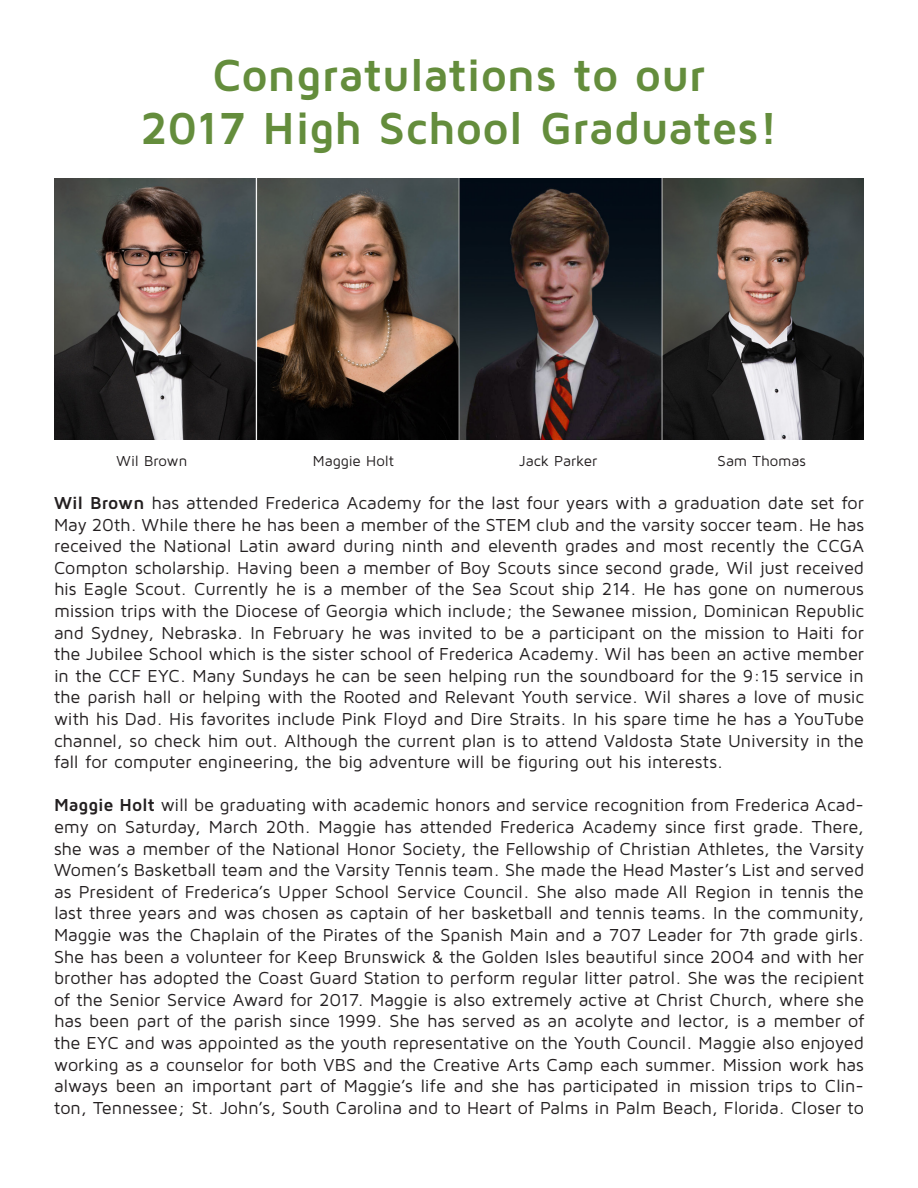
<style>
.page{position:relative;width:918px;height:1188px;background:#fff}
.page>*{position:absolute;margin:0;border:0;box-sizing:border-box;transform-origin:0 0}
.t1{font:700 46.5px "Maven Pro";color:#648d3c}
.t2{font:18px/21.6px "Maven Pro";letter-spacing:-.005em;color:#231f20;text-align:justify}
.t3{font:15px "Maven Pro";letter-spacing:-.005em;color:#231f20}
.s1{font-weight:700}
</style>
<div class="page">
<img style="left:54px;top:178px;width:810px;height:261px">
<p class="t1" style="left:212px;top:46px;width:495px">Congratulations to our</p>
<p class="t1" style="left:140px;top:98px;width:639px">2017 High School Graduates!</p>
<p class="t3" style="left:117px;top:451px;width:72px">Wil Brown</p>
<p class="t3" style="left:313px;top:451px;width:83px">Maggie Holt</p>
<p class="t3" style="left:519px;top:451px;width:80px">Jack Parker</p>
<p class="t3" style="left:718px;top:451px;width:90px">Sam Thomas</p>
<p class="t2" style="left:54px;top:491px;width:812px"><span class="s1">Wil Brown</span> has attended Frederica Academy for the last four years with a graduation date set for May 20th. While there he has been a member of the STEM club and the varsity soccer team. He has received the National Latin award during ninth and eleventh grades and most recently the CCGA Compton scholarship. Having been a member of Boy Scouts since second grade, Wil just received his Eagle Scout. Currently he is a member of the Sea Scout ship 214. He has gone on numerous mission trips with the Diocese of Georgia which include; the Sewanee mission, Dominican Republic and Sydney, Nebraska. In February he was invited to be a participant on the mission to Haiti for the Jubilee School which is the sister school of Frederica Academy. Wil has been an active member in the CCF EYC. Many Sundays he can be seen helping run the soundboard for the 9:15 service in the parish hall or helping with the Rooted and Relevant Youth service. Wil shares a love of music with his Dad. His favorites include Pink Floyd and Dire Straits. In his spare time he has a YouTube channel, so check him out. Although the current plan is to attend Valdosta State University in the fall for computer engineering, the big adventure will be figuring out his interests.</p>
<p class="t2" style="left:54px;top:794px;width:812px"><span class="s1">Maggie Holt</span> will be graduating with academic honors and service recognition from Frederica Acad&shy;emy on Saturday, March 20th. Maggie has attended Frederica Academy since first grade. There, she was a member of the National Honor Society, the Fellowship of Christian Athletes, the Varsity Women’s Basketball team and the Varsity Tennis team. She made the Head Master’s List and served as President of Frederica’s Upper School Service Council. She also made All Region in tennis the last three years and was chosen as captain of her basketball and tennis teams. In the community, Maggie was the Chaplain of the Pirates of the Spanish Main and a 707 Leader for 7th grade girls.<br>She has been a volunteer for Keep Brunswick &amp; the Golden Isles beautiful since 2004 and with her brother has adopted the Coast Guard Station to perform regular litter patrol. She was the recipient of the Senior Service Award for 2017. Maggie is also extremely active at Christ Church, where she has been part of the parish since 1999. She has served as an acolyte and lector, is a member of the EYC and was appointed as the youth representative on the Youth Council. Maggie also enjoyed working as a counselor for both VBS and the Creative Arts Camp each summer. Mission work has always been an important part of Maggie’s life and she has participated in mission trips to Clin&shy;ton, Tennessee; St. John’s, South Carolina and to Heart of Palms in Palm Beach, Florida. Closer to</p>
</div>
